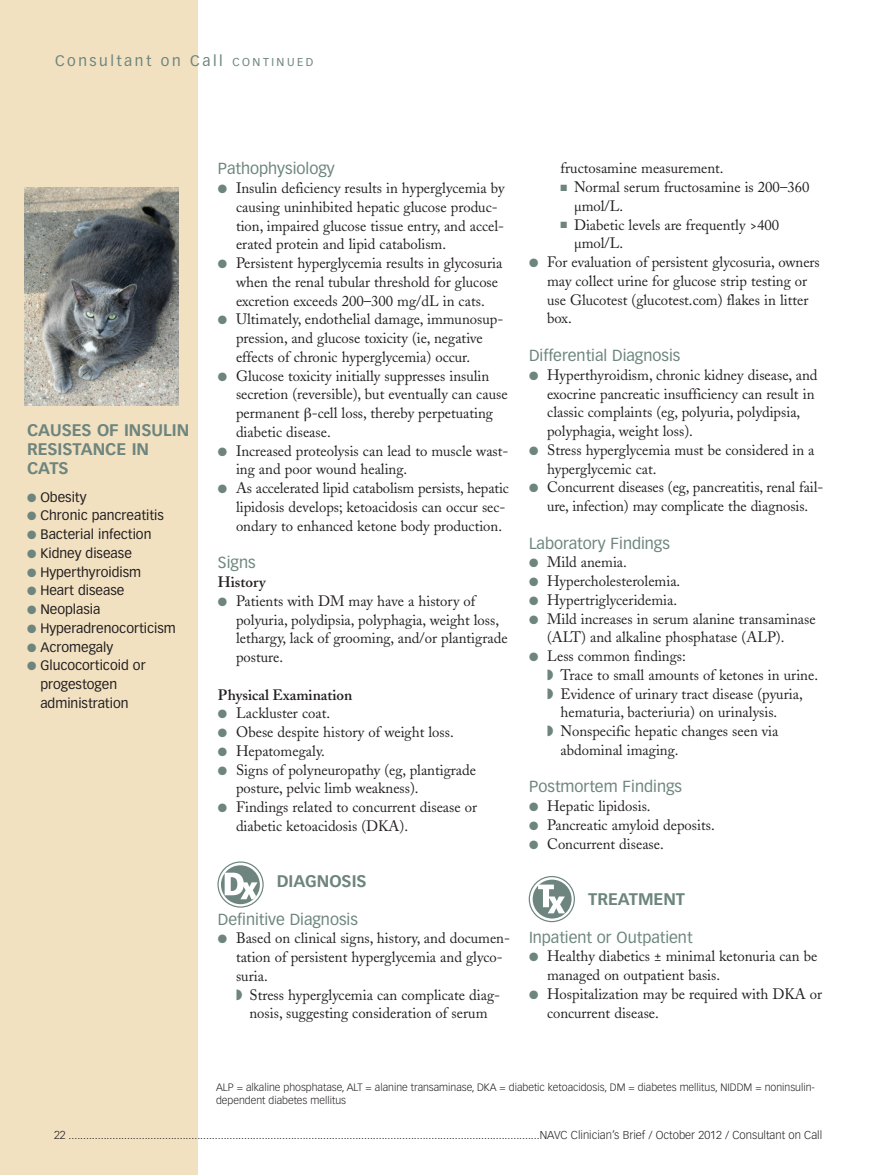
<style>
.page{position:relative;width:878px;height:1175px;background:#fff}
.page>*{position:absolute;margin:0;border:0;box-sizing:border-box;transform-origin:0 0}
.t1{font:700 16.5px/18.8px "Vectora LT Std";color:#6d857e}
.t2{font:15.75px "Vectora LT Std";color:#6d857e}
.t3{font:15px/18.8px "Adobe Caslon";color:#231f20}
.t4{font:600 15px "Adobe Caslon";color:#231f20}
.t5{font:15px "Vectora LT Std";letter-spacing:.165em;color:#6d857e}
.t6{font:13.5px/18.8px "Vectora LT Std";color:#231f20}
.t7{font:300 11.25px "Vectora LT Std";color:#231f20}
.t8{font:300 10.5px/13.5px "Vectora LT Std";color:#231f20}
.s1{font-size:11.25px}
.s2{color:#6d857e}
</style>
<div class="page">
<div style="left:0;top:0;width:198px;height:1174px;background:#f1e1c1"></div>
<svg style="left:218px;top:862px;width:45px;height:45px"></svg>
<div style="left:217px;top:861px;width:47px;height:46px;border:1px solid #6d857e;border-radius:50%"></div>
<svg style="left:221px;top:865px;width:39px;height:39px"></svg>
<svg style="left:225px;top:872px;width:32px;height:27px"></svg>
<img style="left:24px;top:188px;width:154px;height:217px">
<svg style="left:529px;top:876px;width:45px;height:45px"></svg>
<div style="left:528px;top:876px;width:47px;height:46px;border:1px solid #6d857e;border-radius:50%"></div>
<svg style="left:532px;top:879px;width:39px;height:39px"></svg>
<svg style="left:538px;top:884px;width:27px;height:29px"></svg>
<p class="t5" style="left:55px;top:54px;width:260px">Consultant on Call <span class="s1">CONTINUED</span></p>
<p class="t1" style="left:27px;top:422px;width:164px">CAUSES OF INSULIN<br>RESISTANCE IN<br>CATS</p>
<p class="t6" style="left:27px;top:488px;width:61px"><span class="s2">●</span> Obesity</p>
<p class="t6" style="left:27px;top:507px;width:138px"><span class="s2">●</span> Chronic pancreatitis</p>
<p class="t6" style="left:27px;top:526px;width:126px"><span class="s2">●</span> Bacterial infection</p>
<p class="t6" style="left:27px;top:544px;width:106px"><span class="s2">●</span> Kidney disease</p>
<p class="t6" style="left:27px;top:563px;width:116px"><span class="s2">●</span> Hyperthyroidism</p>
<p class="t6" style="left:27px;top:582px;width:99px"><span class="s2">●</span> Heart disease</p>
<p class="t6" style="left:27px;top:601px;width:75px"><span class="s2">●</span> Neoplasia</p>
<p class="t6" style="left:27px;top:619px;width:150px"><span class="s2">●</span> Hyperadrenocorticism</p>
<p class="t6" style="left:27px;top:638px;width:88px"><span class="s2">●</span> Acromegaly</p>
<p class="t6" style="left:40px;top:657px;width:107px;text-indent:-13px"><span class="s2">●</span> Glucocorticoid or progestogen administration</p>
<p class="t2" style="left:218px;top:162px;width:118px">Pathophysiology</p>
<p class="t3" style="left:236px;top:180px;width:270px;text-indent:-18px"><span class="s2">●</span> Insulin deficiency results in hyperglycemia by causing uninhibited hepatic glucose produc&shy;tion, impaired glucose tissue entry, and accel&shy;erated protein and lipid catabolism.</p>
<p class="t3" style="left:236px;top:255px;width:268px;text-indent:-18px"><span class="s2">●</span> Persistent hyperglycemia results in glycosuria when the renal tubular threshold for glucose excretion exceeds 200–300 mg/dL in cats.</p>
<p class="t3" style="left:236px;top:312px;width:269px;text-indent:-18px"><span class="s2">●</span> Ultimately, endothelial damage, immunosup&shy;pression, and glucose toxicity (ie, negative effects of chronic hyperglycemia) occur.</p>
<p class="t3" style="left:236px;top:368px;width:273px;text-indent:-18px"><span class="s2">●</span> Glucose toxicity initially suppresses insulin secretion (reversible), but eventually can cause permanent -cell loss, thereby perpetuating diabetic disease.</p>
<p class="t3" style="left:236px;top:443px;width:274px;text-indent:-18px"><span class="s2">●</span> Increased proteolysis can lead to muscle wast&shy;ing and poor wound healing.</p>
<p class="t3" style="left:236px;top:480px;width:274px;text-indent:-18px"><span class="s2">●</span> As accelerated lipid catabolism persists, hepatic lipidosis develops; ketoacidosis can occur sec&shy;ondary to enhanced ketone body production.</p>
<p class="t2" style="left:218px;top:556px;width:39px">Signs</p>
<p class="t4" style="left:218px;top:576px;width:49px">History</p>
<p class="t3" style="left:236px;top:593px;width:273px;text-indent:-18px"><span class="s2">●</span> Patients with DM may have a history of polyuria, polydipsia, polyphagia, weight loss, lethargy, lack of grooming, and/or plantigrade posture.</p>
<p class="t4" style="left:218px;top:689px;width:136px">Physical Examination</p>
<p class="t3" style="left:218px;top:705px;width:114px"><span class="s2">●</span> Lackluster coat.</p>
<p class="t3" style="left:218px;top:724px;width:237px"><span class="s2">●</span> Obese despite history of weight loss.</p>
<p class="t3" style="left:218px;top:743px;width:108px"><span class="s2">●</span> Hepatomegaly.</p>
<p class="t3" style="left:236px;top:762px;width:241px;text-indent:-18px"><span class="s2">●</span> Signs of polyneuropathy (eg, plantigrade posture, pelvic limb weakness).</p>
<p class="t3" style="left:236px;top:799px;width:242px;text-indent:-18px"><span class="s2">●</span> Findings related to concurrent disease or diabetic ketoacidosis (DKA).</p>
<p class="t1" style="left:277px;top:873px;width:91px">DIAGNOSIS</p>
<p class="t2" style="left:218px;top:912px;width:141px">Definitive Diagnosis</p>
<p class="t3" style="left:218px;top:930px;width:293px"><span class="s2">●</span> Based on clinical signs, history, and documen-</p>
<p class="t3" style="left:236px;top:949px;width:268px">tation of persistent hyperglycemia and glyco-</p>
<p class="t3" style="left:236px;top:968px;width:33px">suria.</p>
<p class="t3" style="left:236px;top:987px;width:266px"><span class="s2">◗</span> Stress hyperglycemia can complicate diag-</p>
<p class="t3" style="left:249px;top:1005px;width:239px">nosis, suggesting consideration of serum</p>
<p class="t3" style="left:560px;top:161px;width:165px">fructosamine measurement.</p>
<p class="t3" style="left:574px;top:179px;width:237px;text-indent:-13px"><span class="s2">■</span> Normal serum fructosamine is 200–360 µmol/L.</p>
<p class="t3" style="left:574px;top:217px;width:206px;text-indent:-13px"><span class="s2">■</span> Diabetic levels are frequently &gt;400 µmol/L.</p>
<p class="t3" style="left:547px;top:254px;width:274px;text-indent:-18px"><span class="s2">●</span> For evaluation of persistent glycosuria, owners may collect urine for glucose strip testing or use Glucotest (glucotest.com) flakes in litter box.</p>
<p class="t2" style="left:529px;top:349px;width:153px">Differential Diagnosis</p>
<p class="t3" style="left:547px;top:367px;width:272px;text-indent:-18px"><span class="s2">●</span> Hyperthyroidism, chronic kidney disease, and exocrine pancreatic insufficiency can result in classic complaints (eg, polyuria, polydipsia, polyphagia, weight loss).</p>
<p class="t3" style="left:547px;top:442px;width:269px;text-indent:-18px"><span class="s2">●</span> Stress hyperglycemia must be considered in a hyperglycemic cat.</p>
<p class="t3" style="left:529px;top:479px;width:296px;text-align:center"><span class="s2">●</span> Concurrent diseases (eg, pancreatitis, renal fail&shy;ure, infection) may complicate the diagnosis.</p>
<p class="t2" style="left:529px;top:536px;width:142px">Laboratory Findings</p>
<p class="t3" style="left:529px;top:554px;width:99px"><span class="s2">●</span> Mild anemia.</p>
<p class="t3" style="left:529px;top:573px;width:153px"><span class="s2">●</span> Hypercholesterolemia.</p>
<p class="t3" style="left:529px;top:592px;width:150px"><span class="s2">●</span> Hypertriglyceridemia.</p>
<p class="t3" style="left:547px;top:611px;width:270px;text-indent:-18px"><span class="s2">●</span> Mild increases in serum alanine transaminase (ALT) and alkaline phosphatase (ALP).</p>
<p class="t3" style="left:529px;top:648px;width:158px"><span class="s2">●</span> Less common findings:</p>
<p class="t3" style="left:547px;top:667px;width:272px"><span class="s2">◗</span> Trace to small amounts of ketones in urine.</p>
<p class="t3" style="left:547px;top:686px;width:257px"><span class="s2">◗</span> Evidence of urinary tract disease (pyuria,</p>
<p class="t3" style="left:560px;top:704px;width:218px">hematuria, bacteriuria) on urinalysis.</p>
<p class="t3" style="left:547px;top:723px;width:233px"><span class="s2">◗</span> Nonspecific hepatic changes seen via</p>
<p class="t3" style="left:560px;top:742px;width:119px">abdominal imaging.</p>
<p class="t2" style="left:529px;top:780px;width:154px">Postmortem Findings</p>
<p class="t3" style="left:529px;top:798px;width:123px"><span class="s2">●</span> Hepatic lipidosis.</p>
<p class="t3" style="left:529px;top:817px;width:187px"><span class="s2">●</span> Pancreatic amyloid deposits.</p>
<p class="t3" style="left:529px;top:836px;width:136px"><span class="s2">●</span> Concurrent disease.</p>
<p class="t1" style="left:588px;top:890px;width:98px">TREATMENT</p>
<p class="t2" style="left:529px;top:930px;width:165px">Inpatient or Outpatient</p>
<p class="t3" style="left:547px;top:948px;width:272px;text-indent:-18px"><span class="s2">●</span> Healthy diabetics ± minimal ketonuria can be managed on outpatient basis.</p>
<p class="t3" style="left:547px;top:986px;width:277px;text-indent:-18px"><span class="s2">●</span> Hospitalization may be required with DKA or concurrent disease.</p>
<p class="t8" style="left:216px;top:1081px;width:600px">ALP = alkaline phosphatase, ALT = alanine transaminase, DKA = diabetic ketoacidosis, DM = diabetes mellitus, NIDDM = noninsulin&shy;dependent diabetes mellitus</p>
<p class="t7" style="left:54px;top:1129px;width:769px">22 .................................................................................................................................................................NAVC Clinician’s Brief / October 2012 / Consultant on Call</p>
</div>
